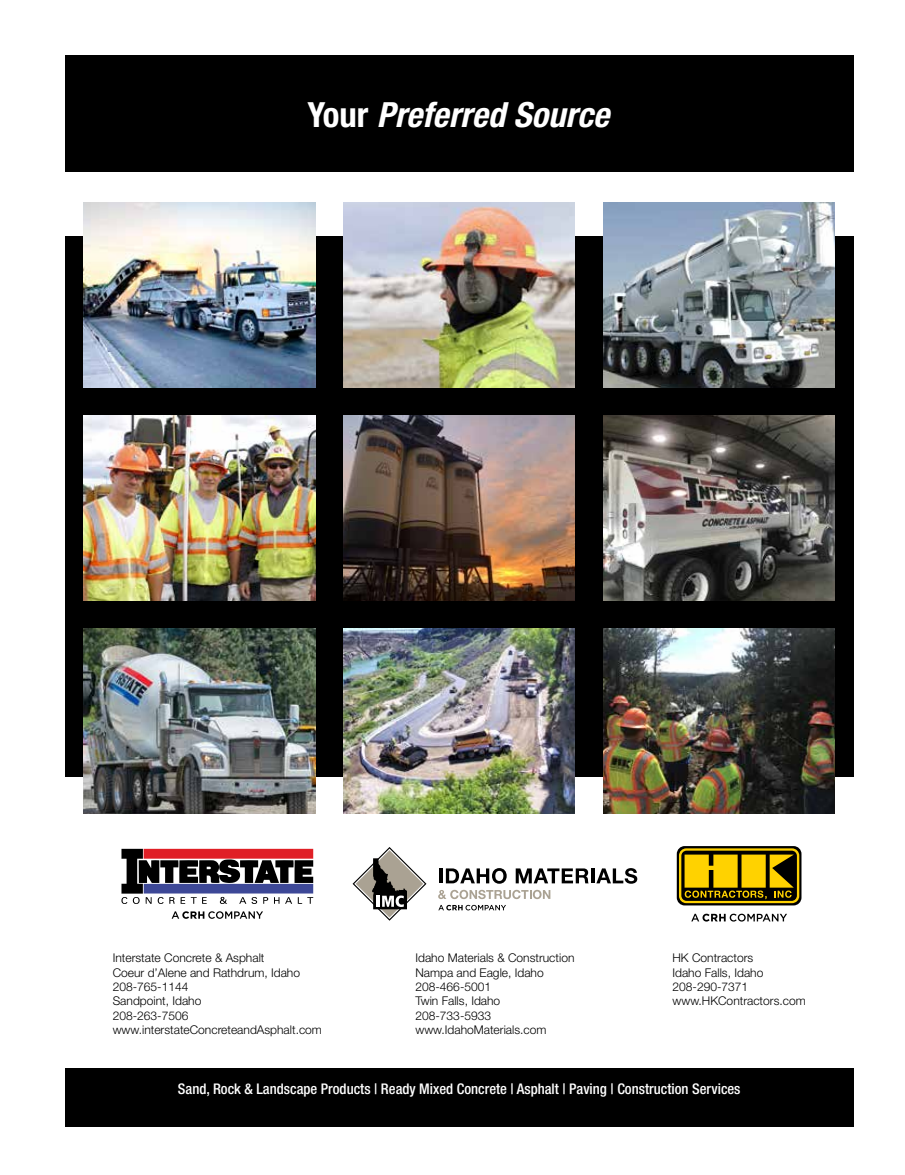
<style>
.page{position:relative;width:905px;height:1175px;background:#fff}
.page>*{position:absolute;margin:0;border:0;box-sizing:border-box;transform-origin:0 0}
.t1{font:italic 700 condensed 34.65px "Helvetica Neue LT Std";color:#fff}
.t2{font:500 condensed 14.7px "Helvetica Neue LT Std";color:#fff}
.t3{font:300 12px/14.4px "Helvetica Neue LT Std";color:#000}
.s1{font-style:normal}
</style>
<div class="page">
<div style="left:65px;top:1067px;width:788px;height:59px;background:#000"></div>
<div style="left:65px;top:56px;width:788px;height:116px;background:#000"></div>
<svg style="left:121px;top:848px;width:192px;height:56px"></svg>
<svg style="left:172px;top:911px;width:91px;height:7px"></svg>
<hr style="left:439px;top:868px;width:3px;height:15px;background:#000">
<svg style="left:446px;top:868px;width:60px;height:15px"></svg>
<svg style="left:515px;top:868px;width:73px;height:15px"></svg>
<hr style="left:591px;top:868px;width:3px;height:15px;background:#000">
<svg style="left:596px;top:868px;width:41px;height:15px"></svg>
<svg style="left:352px;top:847px;width:74px;height:73px"></svg>
<svg style="left:438px;top:889px;width:112px;height:21px"></svg>
<svg style="left:676px;top:846px;width:125px;height:59px"></svg>
<svg style="left:691px;top:913px;width:96px;height:8px"></svg>
<svg style="left:679px;top:848px;width:120px;height:55px"></svg>
<div style="left:65px;top:236px;width:788px;height:540px;background:#000"></div>
<img style="left:84px;top:203px;width:231px;height:184px">
<img style="left:343px;top:628px;width:232px;height:185px">
<img style="left:603px;top:416px;width:231px;height:184px">
<img style="left:343px;top:203px;width:232px;height:184px">
<img style="left:84px;top:416px;width:231px;height:184px">
<img style="left:603px;top:203px;width:231px;height:184px">
<img style="left:343px;top:416px;width:232px;height:184px">
<img style="left:603px;top:628px;width:231px;height:185px">
<img style="left:84px;top:628px;width:231px;height:185px">
<h1 class="t1" style="left:307px;top:93px;width:303px"><span class="s1">Your</span> Preferred Source</h1>
<p class="t3" style="left:113px;top:950px;width:211px">Interstate Concrete &amp; Asphalt<br>Coeur d’Alene and Rathdrum, Idaho<br>208-765-1144<br>Sandpoint, Idaho<br>208-263-7506 www.interstateConcreteandAsphalt.com</p>
<p class="t3" style="left:415px;top:950px;width:160px">Idaho Materials &amp; Construction<br>Nampa and Eagle, Idaho<br>208-466-5001<br>Twin Falls, Idaho<br>208-733-5933 www.IdahoMaterials.com</p>
<p class="t3" style="left:672px;top:950px;width:135px">HK Contractors<br>Idaho Falls, Idaho<br>208-290-7371 www.HKContractors.com</p>
<p class="t2" style="left:178px;top:1079px;width:564px">Sand, Rock &amp; Landscape Products | Ready Mixed Concrete | Asphalt | Paving | Construction Services</p>
</div>
